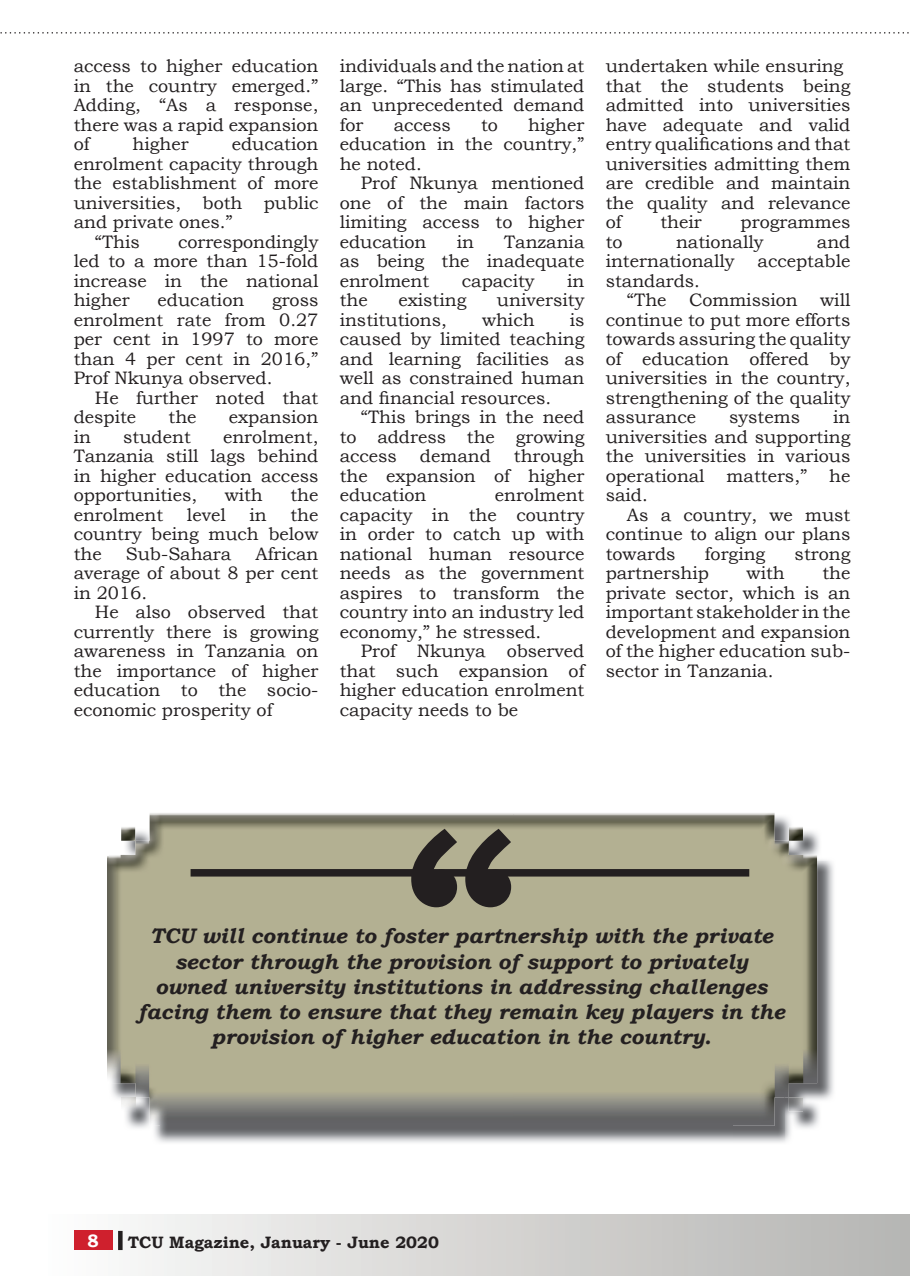
<style>
.page{position:relative;width:910px;height:1276px;background:#fff}
.page>*{position:absolute;margin:0;border:0;box-sizing:border-box;transform-origin:0 0}
.t1{font:italic 700 21px/25.2px "Bookman Old Style";color:#231f20;text-align:center}
.t2{font:18px/19.5px "Bookman Old Style";color:#231f20;text-align:justify}
.t3{font:700 18px "Bookman Old Style";color:#fff}
.t4{font:700 16.5px "Bookman Old Style";color:#231f20}
</style>
<div class="page">
<div style="left:0;top:1214px;width:910px;height:62px;background:linear-gradient(to right,#fffefe,#b4b4b1)"></div>
<svg style="left:0;top:32px;width:909px;height:2px"></svg>
<div style="left:118px;top:1231px;width:5px;height:19px;background:#231f20"></div>
<div style="left:74px;top:1231px;width:39px;height:19px;background:#cf202d"></div>
<img style="left:817px;top:835px;width:10px;height:26px">
<img style="left:785px;top:861px;width:49px;height:281px">
<img style="left:129px;top:1125px;width:31px;height:16px">
<img style="left:733px;top:1125px;width:52px;height:18px">
<img style="left:160px;top:1125px;width:573px;height:18px">
<img style="left:107px;top:857px;width:2px;height:220px">
<img style="left:109px;top:814px;width:708px;height:311px">
<img style="left:121px;top:1097px;width:14px;height:14px">
<svg style="left:411px;top:828px;width:100px;height:79px;background:#615d51"></svg>
<div style="left:191px;top:869px;width:558px;height:7px;background:#231f20"></div>
<p class="t2" style="left:74px;top:57px;width:246px">access to higher education in the country emerged.” Adding, “As a response, there was a rapid expansion of</p>
<p class="t2" style="left:133px;top:135px;width:58px">higher</p>
<p class="t2" style="left:232px;top:135px;width:88px">education</p>
<p class="t2" style="left:74px;top:154px;width:246px">enrolment capacity through</p>
<p class="t2" style="left:74px;top:174px;width:246px">the establishment of more</p>
<p class="t2" style="left:74px;top:193px;width:246px">universities, both public</p>
<p class="t2" style="left:74px;top:213px;width:161px">and private ones.”</p>
<p class="t2" style="left:95px;top:232px;width:46px">“This</p>
<p class="t2" style="left:74px;top:232px;width:246px;text-indent:104px">correspondingly led to a more than 15-fold increase in the national higher</p>
<p class="t2" style="left:158px;top:291px;width:88px">education</p>
<p class="t2" style="left:74px;top:291px;width:246px;text-indent:198px">gross enrolment rate from 0.27 per cent in 1997 to more than 4 per cent in 2016,” Prof Nkunya observed.</p>
<p class="t2" style="left:74px;top:388px;width:246px;text-indent:21px">He further noted that despite</p>
<p class="t2" style="left:169px;top:407px;width:30px">the</p>
<p class="t2" style="left:229px;top:407px;width:91px">expansion</p>
<p class="t2" style="left:74px;top:427px;width:246px;text-indent:149px">enrolment, Tanzania still lags behind in higher education access opportunities,</p>
<p class="t2" style="left:74px;top:427px;width:19px">in</p>
<p class="t2" style="left:123px;top:427px;width:69px">student</p>
<p class="t2" style="left:225px;top:485px;width:40px">with</p>
<p class="t2" style="left:290px;top:485px;width:30px">the</p>
<p class="t2" style="left:74px;top:505px;width:246px;text-indent:217px">the country being much below the</p>
<p class="t2" style="left:74px;top:505px;width:91px">enrolment</p>
<p class="t2" style="left:187px;top:505px;width:40px">level</p>
<p class="t2" style="left:249px;top:505px;width:19px">in</p>
<p class="t2" style="left:74px;top:544px;width:246px;text-indent:182px">African average of about 8 per cent in 2016.</p>
<p class="t2" style="left:74px;top:602px;width:246px;text-indent:21px">He also observed that currently there is growing awareness in Tanzania on the importance of higher education to the socio&shy;economic prosperity of</p>
<p class="t2" style="left:126px;top:544px;width:107px">Sub-Sahara</p>
<p class="t2" style="left:340px;top:56px;width:246px">individuals and the nation at large. “This has stimulated an unprecedented demand for</p>
<p class="t2" style="left:340px;top:115px;width:246px;text-indent:189px">higher education in the country,” he noted.</p>
<p class="t2" style="left:340px;top:173px;width:246px;text-indent:21px">Prof Nkunya mentioned one of the main factors limiting access to higher education</p>
<p class="t2" style="left:394px;top:115px;width:59px">access</p>
<p class="t2" style="left:481px;top:115px;width:18px">to</p>
<p class="t2" style="left:340px;top:232px;width:246px;text-indent:164px">Tanzania as being the inadequate enrolment</p>
<p class="t2" style="left:457px;top:232px;width:19px">in</p>
<p class="t2" style="left:462px;top:271px;width:74px">capacity</p>
<p class="t2" style="left:567px;top:271px;width:19px">in</p>
<p class="t2" style="left:340px;top:290px;width:30px">the</p>
<p class="t2" style="left:398px;top:290px;width:70px">existing</p>
<p class="t2" style="left:497px;top:290px;width:89px">university</p>
<p class="t2" style="left:340px;top:310px;width:109px">institutions,</p>
<p class="t2" style="left:482px;top:310px;width:54px">which</p>
<p class="t2" style="left:340px;top:310px;width:246px;text-indent:230px">is caused by limited teaching and learning facilities as well as constrained human and financial resources.</p>
<p class="t2" style="left:340px;top:407px;width:246px;text-indent:21px">“This brings in the need to address the growing access</p>
<p class="t2" style="left:340px;top:446px;width:246px;text-indent:174px">through the expansion of higher education</p>
<p class="t2" style="left:420px;top:446px;width:72px">demand</p>
<p class="t2" style="left:340px;top:485px;width:246px;text-indent:155px">enrolment capacity in the country in order to catch up with national human resource needs as the government aspires to transform the country into an industry led economy,” he stressed.</p>
<p class="t2" style="left:340px;top:641px;width:246px;text-indent:21px">Prof Nkunya observed that such expansion of higher education enrolment capacity needs to be</p>
<p class="t2" style="left:606px;top:56px;width:246px;text-align:left">undertaken while ensuring that the students being admitted into universities have adequate and valid entry qualifications and that universities admitting them are credible and maintain the quality and relevance of</p>
<p class="t2" style="left:660px;top:212px;width:43px">their</p>
<p class="t2" style="left:741px;top:212px;width:111px">programmes</p>
<p class="t2" style="left:606px;top:232px;width:18px">to</p>
<p class="t2" style="left:676px;top:232px;width:89px">nationally</p>
<p class="t2" style="left:817px;top:232px;width:35px">and</p>
<p class="t2" style="left:606px;top:251px;width:130px">internationally</p>
<p class="t2" style="left:758px;top:251px;width:94px">acceptable</p>
<p class="t2" style="left:606px;top:271px;width:96px">standards.</p>
<p class="t2" style="left:627px;top:290px;width:225px">“The Commission will</p>
<p class="t2" style="left:606px;top:310px;width:246px">continue to put more efforts</p>
<p class="t2" style="left:606px;top:329px;width:246px">towards assuring the quality</p>
<p class="t2" style="left:606px;top:349px;width:246px">of education offered by</p>
<p class="t2" style="left:606px;top:368px;width:246px">universities in the country,</p>
<p class="t2" style="left:606px;top:388px;width:246px">strengthening of the quality</p>
<p class="t2" style="left:606px;top:407px;width:92px">assurance</p>
<p class="t2" style="left:729px;top:407px;width:72px">systems</p>
<p class="t2" style="left:606px;top:407px;width:246px;text-indent:227px">in universities and supporting the universities in various operational matters,” he said.</p>
<p class="t2" style="left:606px;top:505px;width:246px;text-indent:21px">As a country, we must continue to align our plans towards</p>
<p class="t2" style="left:705px;top:544px;width:62px">forging</p>
<p class="t2" style="left:795px;top:544px;width:57px">strong</p>
<p class="t2" style="left:606px;top:563px;width:105px">partnership</p>
<p class="t2" style="left:747px;top:563px;width:40px">with</p>
<p class="t2" style="left:606px;top:563px;width:246px;text-indent:217px">the private sector, which is an important stakeholder in the development and expansion of the higher education sub&shy;sector in Tanzania.</p>
<p class="t1" style="left:138px;top:923px;width:649px">TCU will continue to foster partnership with the private sector through the provision of support to privately owned university institutions in addressing challenges facing them to ensure that they remain key players in the provision of higher education in the country.</p>
<p class="t3" style="left:87px;top:1228px;width:13px">8</p>
<p class="t4" style="left:128px;top:1230px;width:313px">TCU Magazine, January - June 2020</p>
</div>
